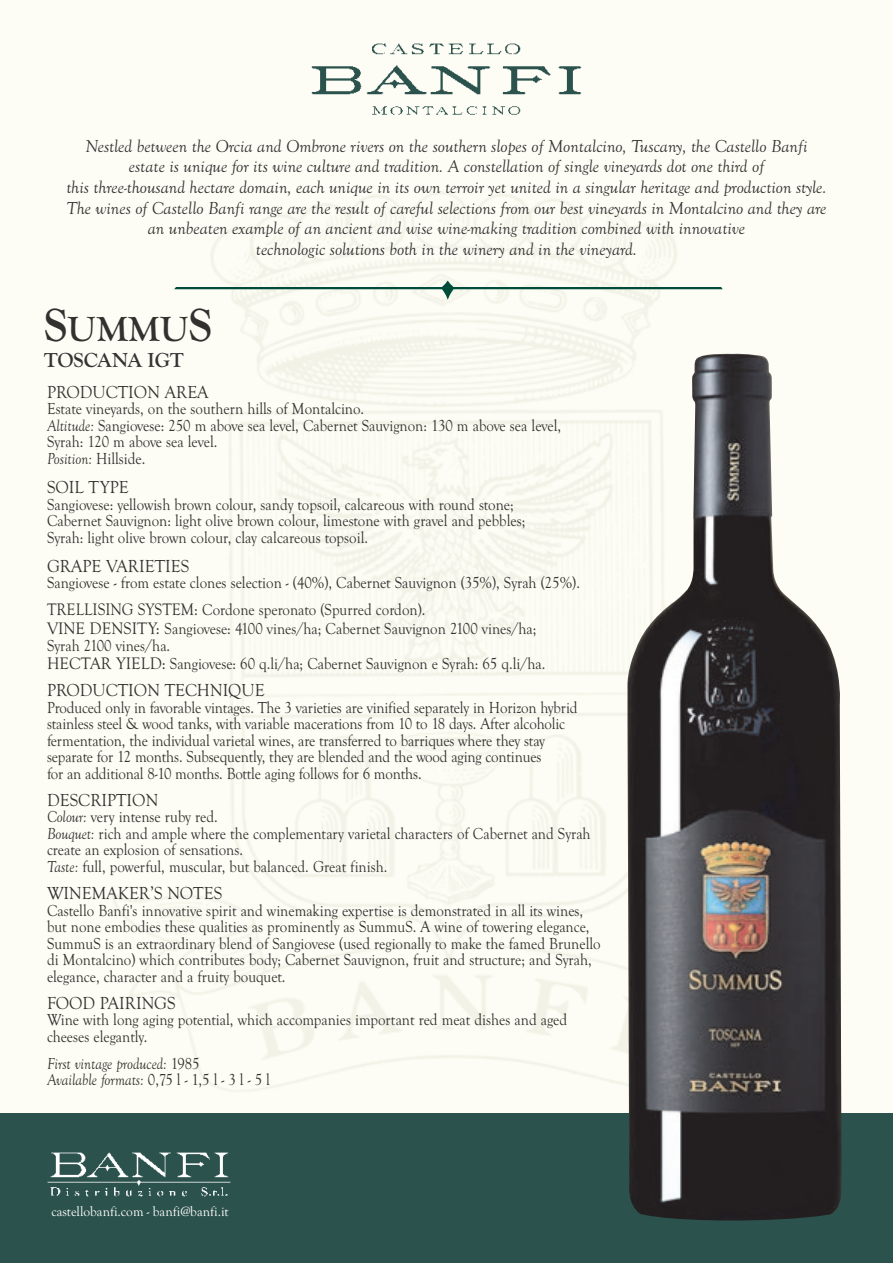
<style>
.page{position:relative;width:893px;height:1263px;background:#fdfdf5}
.page>*{position:absolute;margin:0;border:0;box-sizing:border-box;transform-origin:0 0}
.t1{font:700 36px "Goudy Old Sty T";color:#333130}
.t2{font:700 21px "Goudy Old Sty T";letter-spacing:-.005em;color:#343233}
.t3{font:italic 18px/20.7px "Goudy Old Sty T";color:#343233;text-align:center}
.t4{font:18px "Goudy Old Sty T";color:#333130;scale:.95 1}
.t5{font:16.5px/16.5px "Goudy Old Sty T";color:#333130;scale:.9 1}
.t6{font:italic 16.5px/16.5px "Goudy Old Sty T";color:#333130;scale:.9 1}
.t7{font:13.95px "Goudy Old Style T";color:#fff}
.s1{font-size:48px}
.s2{font-style:italic}
.s3{font-size:17.25px}
.s4{font-style:normal}
</style>
<div class="page">
<div style="left:0;top:1114px;width:893px;height:149px;background:#2c524d"></div>
<img style="left:627px;top:353px;width:216px;height:867px">
<img style="left:47px;top:1152px;width:184px;height:45px">
<svg style="left:174px;top:280px;width:549px;height:20px"></svg>
<img style="left:311px;top:43px;width:271px;height:72px">
<p class="t3" style="left:66px;top:137px;width:762px">Nestled between the Orcia and Ombrone rivers on the southern slopes of Montalcino, Tuscany, the Castello Banfi estate is unique for its wine culture and tradition. A constellation of single vineyards dot one third of<br>this three-thousand hectare domain, each unique in its own terroir yet united in a singular heritage and production style.<br>The wines of Castello Banfi range are the result of careful selections from our best vineyards in Montalcino and they are an unbeaten example of an ancient and wise wine-making tradition combined with innovative<br>technologic solutions both in the winery and in the vineyard.</p>
<h1 class="t1" style="left:44px;top:308px;width:170px"><span class="s1">S</span>UMMU<span class="s1">S</span></h1>
<p class="t2" style="left:44px;top:347px;width:141px">TOSCANA IGT</p>
<p class="t4" style="left:47px;top:385px;width:172px">PRODUCTION AREA</p>
<p class="t5" style="left:47px;top:402px;width:573px">Estate vineyards, on the southern hills of Montalcino.<br><span class="s2">Altitude:</span> Sangiovese: 250 m above sea level, Cabernet Sauvignon: 130 m above sea level, Syrah: 120 m above sea level.<br><span class="s2">Position:</span> Hillside.</p>
<p class="t4" style="left:47px;top:480px;width:88px">SOIL TYPE</p>
<p class="t5" style="left:47px;top:497px;width:533px">Sangiovese: yellowish brown colour, sandy topsoil, calcareous with round stone;<br>Cabernet Sauvignon: light olive brown colour, limestone with gravel and pebbles;<br>Syrah: light olive brown colour, clay calcareous topsoil.</p>
<p class="t4" style="left:47px;top:559px;width:151px">GRAPE VARIETIES</p>
<p class="t5" style="left:47px;top:570px;width:594px;line-height:27.2px">Sangiovese - from estate clones selection - (40%), Cabernet Sauvignon (35%), Syrah (25%).<br><span class="s3">TRELLISING SYSTEM:</span> Cordone speronato (Spurred cordon).</p>
<p class="t5" style="left:47px;top:621px;width:545px"><span class="s3">VINE DENSITY:</span> Sangiovese: 4100 vines/ha; Cabernet Sauvignon 2100 vines/ha;<br>Syrah 2100 vines/ha.</p>
<p class="t5" style="left:47px;top:656px;width:555px"><span class="s3">HECTAR YIELD:</span> Sangiovese: 60 q.li/ha; Cabernet Sauvignon e Syrah: 65 q.li/ha.</p>
<p class="t4" style="left:47px;top:683px;width:231px">PRODUCTION TECHNIQUE</p>
<p class="t5" style="left:47px;top:700px;width:591px">Produced only in favorable vintages. The 3 varieties are vinified separately in Horizon hybrid stainless steel &amp; wood tanks, with variable macerations from 10 to 18 days. After alcoholic fermentation, the individual varietal wines, are transferred to barriques where they stay separate for 12 months. Subsequently, they are blended and the wood aging continues<br>for an additional 8-10 months. Bottle aging follows for 6 months.</p>
<p class="t4" style="left:47px;top:793px;width:119px">DESCRIPTION</p>
<p class="t5" style="left:47px;top:810px;width:606px"><span class="s2">Colour:</span> very intense ruby red.<br><span class="s2">Bouquet:</span> rich and ample where the complementary varietal characters of Cabernet and Syrah create an explosion of sensations.<br><span class="s2">Taste:</span> full, powerful, muscular, but balanced. Great finish.</p>
<p class="t4" style="left:47px;top:886px;width:186px">WINEMAKER’S NOTES</p>
<p class="t5" style="left:47px;top:903px;width:617px">Castello Banfi's innovative spirit and winemaking expertise is demonstrated in all its wines, but none embodies these qualities as prominently as SummuS. A wine of towering elegance, SummuS is an extraordinary blend of Sangiovese (used regionally to make the famed Brunello di Montalcino) which contributes body; Cabernet Sauvignon, fruit and structure; and Syrah, elegance, character and a fruity bouquet.</p>
<p class="t4" style="left:47px;top:996px;width:137px">FOOD PAIRINGS</p>
<p class="t5" style="left:47px;top:1012px;width:579px">Wine with long aging potential, which accompanies important red meat dishes and aged cheeses elegantly.</p>
<p class="t6" style="left:47px;top:1056px;width:249px">First vintage produced: <span class="s4">1985<br></span>Available formats: <span class="s4">0,75 l - 1,5 l - 3 l - 5 l</span></p>
<p class="t7" style="left:51px;top:1203px;width:179px">castellobanfi.com - banfi@banfi.it</p>
</div>
